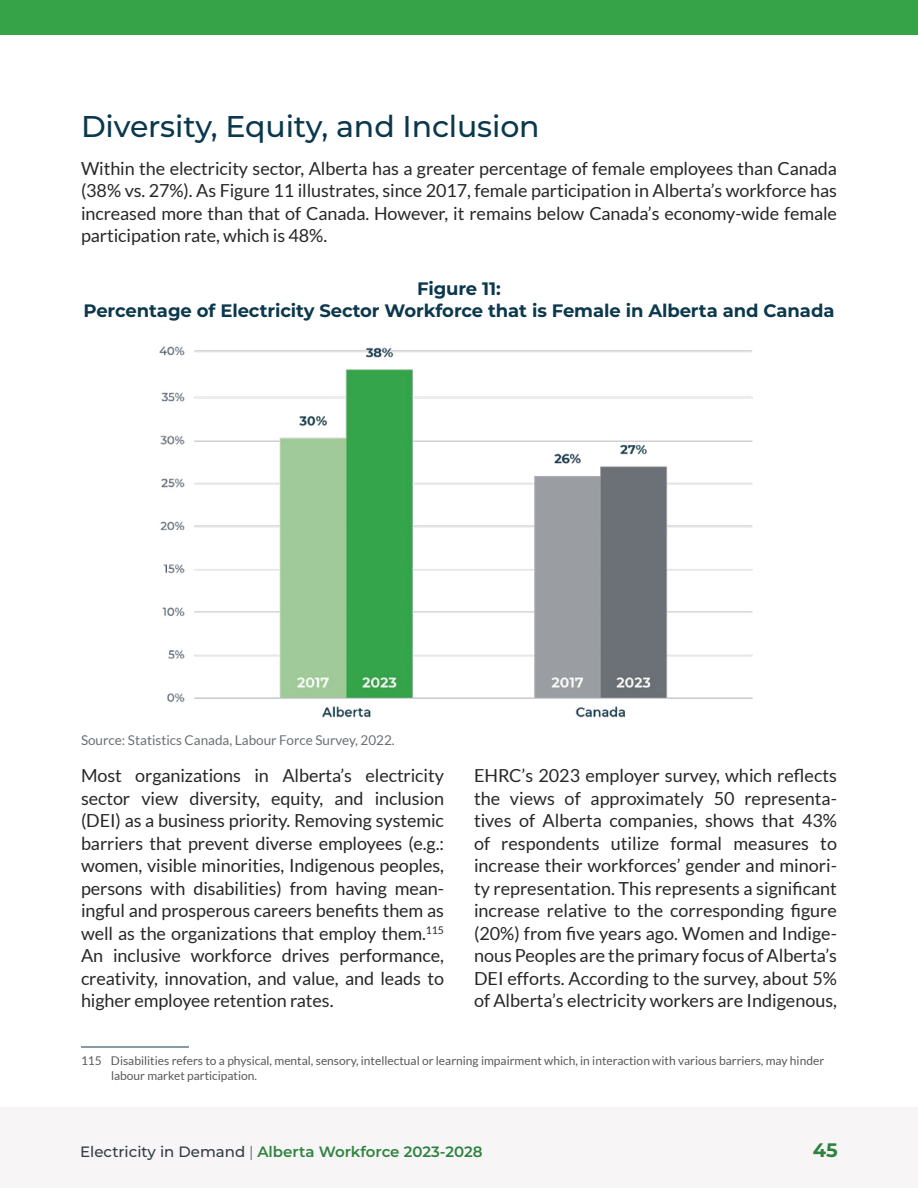
<style>
.page{position:relative;width:918px;height:1188px;background:#fff}
.page>*{position:absolute;margin:0;border:0;box-sizing:border-box;transform-origin:0 0}
.H2___Span_Cols{font:500 30px "Montserrat";letter-spacing:-.005em;color:#0b384d}
.t1{font:700 19.5px "Montserrat";color:#2e8340}
.Body_Paragraph__2-Col{font:18px/22.5px "Lato";letter-spacing:-.005em;color:#292829;text-align:justify}
.Body_Paragraph__Span_Columns{font:18px/22.5px "Lato";letter-spacing:-.005em;color:#292829;text-align:justify}
.H5_-_Figure_Table_Title{font:700 18px/22.5px "Montserrat";letter-spacing:-.005em;color:#0b384d;text-align:center}
.t2{font:600 15px "Montserrat";color:#2e8340}
.Copyright_extra_small_text{font:13.5px "Lato";color:#6c6f75}
.Footnote_on_Light_-_Triple_Digits{font:12px/15px "Lato";color:#58595b}
.s1{font-weight:500;color:#323c42}
.s2{font-weight:300;color:#323c42}
</style>
<div class="page">
<div style="left:0;top:1107px;width:918px;height:81px;background:#f7f5f5"></div>
<div style="left:0;top:0;width:918px;height:34px;background:#37a348"></div>
<img style="left:159px;top:346px;width:594px;height:372px">
<hr style="left:81px;top:1047px;width:108px;height:1px;background:#0b384d">
<p class="H2___Span_Cols" style="left:81px;top:105px;width:460px">Diversity, Equity, and Inclusion</p>
<p class="Body_Paragraph__Span_Columns" style="left:81px;top:157px;width:758px">Within the electricity sector, Alberta has a greater percentage of female employees than Canada (38% vs. 27%). As Figure 11 illustrates, since 2017, female participation in Alberta’s workforce has increased more than that of Canada. However, it remains below Canada’s economy-wide female participation rate, which is 48%.</p>
<p class="H5_-_Figure_Table_Title" style="left:83px;top:276px;width:753px">Figure 11:<br>Percentage of Electricity Sector Workforce that is Female in Alberta and Canada</p>
<p class="Copyright_extra_small_text" style="left:81px;top:732px;width:315px">Source: Statistics Canada, Labour Force Survey, 2022.</p>
<p class="Body_Paragraph__2-Col" style="left:81px;top:764px;width:365px">Most organizations in Alberta’s electricity sector view diversity, equity, and inclusion (DEI) as a business priority. Removing systemic barriers that prevent diverse employees (e.g.: women, visible minorities, Indigenous peoples, persons with disabilities) from having mean&shy;ingful and prosperous careers benefits them as well as the organizations that employ them.<sup>115<br></sup>An inclusive workforce drives performance, creativity, innovation, and value, and leads to higher employee retention rates.</p>
<p class="Body_Paragraph__2-Col" style="left:474px;top:764px;width:365px">EHRC’s 2023 employer survey, which reflects the views of approximately 50 representa&shy;tives of Alberta companies, shows that 43% of respondents utilize formal measures to increase their workforces’ gender and minori&shy;ty representation. This represents a significant increase relative to the corresponding figure (20%) from five years ago. Women and Indige&shy;nous Peoples are the primary focus of Alberta’s DEI efforts. According to the survey, about 5% of Alberta’s electricity workers are Indigenous,</p>
<p class="Footnote_on_Light_-_Triple_Digits" style="left:111px;top:1053px;width:715px;text-indent:-30px">115 Disabilities refers to a physical, mental, sensory, intellectual or learning impairment which, in interaction with various barriers, may hinder labour market participation.</p>
<p class="t2" style="left:80px;top:1141px;width:404px"><span class="s1">Electricity in Demand</span> <span class="s2">|</span> Alberta Workforce 2023-2028</p>
<p class="t1" style="left:813px;top:1136px;width:26px">45</p>
</div>
